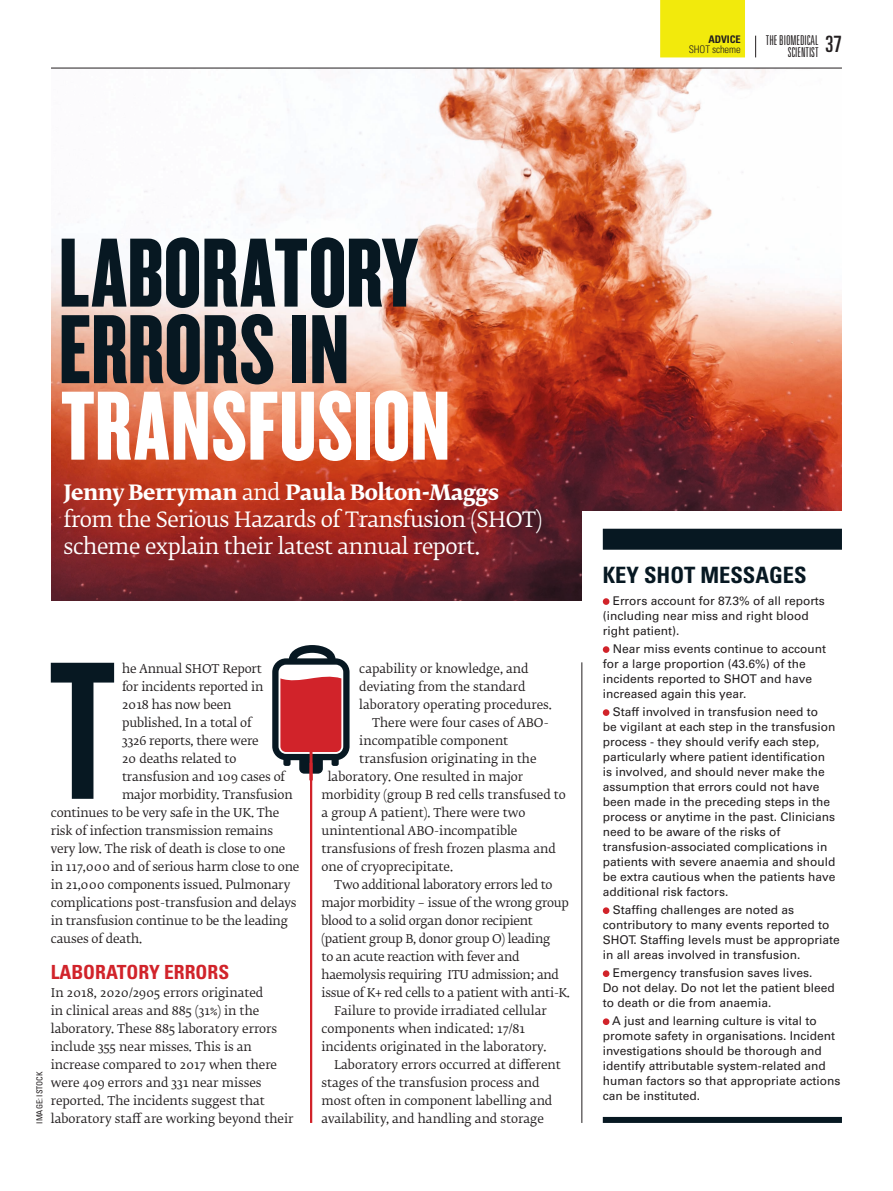
<style>
.page{position:relative;width:893px;height:1191px;background:#fff}
.page>*{position:absolute;margin:0;border:0;box-sizing:border-box;transform-origin:0 0}
.BS_First_Para_Drop_C{font:204.15px "Knockout HTF48 Featherweight";color:#071822}
.BS_Feature_Headline{font:102px/76.5px "Knockout HTF68 Full Featherwt";letter-spacing:.005em;color:#071822}
.BS_Top_Tips_Box_Head{font:700 condensed 22.5px "Univers";color:#071822}
.t1{font:ultra-condensed 22.5px "Univers";color:#231f20}
.BS_Standfirst{font:21px/27px "Fedra Serif B Std";letter-spacing:-.02em;color:#fff}
.BS_Crosshead{font:700 condensed 19.5px "Univers";color:#d1232a}
.t2{font:300 ultra-condensed 13.5px/12px "Univers";color:#231f20;text-align:right}
.BS_SSerif_Box_Out_Bo{font:12px/15px "Univers";color:#231f20}
.BS_Body_Copy_Indente{font:12px/18px "Fedra Serif B Std";color:#231f20}
.BS_First_Para_Drop_C-2{font:12px "Fedra Serif B Std";letter-spacing:-.01em;color:#231f20}
.BS_Body_Copy_Indente-2{font:12px/18px "Fedra Serif B Std";letter-spacing:-.02em;color:#231f20}
.R__Master__Tab_Body{font:300 condensed 10.5px/9.9px "Univers";letter-spacing:-.01em;color:#231f20;text-align:right}
.BS_Picture_Credit{font:condensed 8.25px "Univers";color:#231f20}
.s1{font-weight:700}
.s2{color:#fff}
</style>
<div class="page">
<div style="left:603px;top:1117px;width:239px;height:6px;background:#071822"></div>
<hr style="left:310px;top:775px;width:2px;height:348px;background:#d1232a">
<img style="left:51px;top:69px;width:791px;height:532px">
<div style="left:582px;top:511px;width:275px;height:151px;background:#fff"></div>
<div style="left:603px;top:598px;width:6px;height:7px;background:#d1232a;border-radius:50%"></div>
<div style="left:603px;top:646px;width:6px;height:7px;background:#d1232a;border-radius:50%"></div>
<div style="left:603px;top:709px;width:6px;height:7px;background:#d1232a;border-radius:50%"></div>
<div style="left:603px;top:907px;width:6px;height:7px;background:#d1232a;border-radius:50%"></div>
<div style="left:603px;top:970px;width:6px;height:7px;background:#d1232a;border-radius:50%"></div>
<div style="left:603px;top:1018px;width:6px;height:7px;background:#d1232a;border-radius:50%"></div>
<div style="left:603px;top:529px;width:239px;height:21px;background:#071822"></div>
<svg style="left:272px;top:645px;width:78px;height:136px"></svg>
<hr style="left:582px;top:662px;width:1px;height:461px;background:#231f20">
<svg style="left:755px;top:36px;width:1px;height:21px"></svg>
<hr style="left:51px;top:68px;width:791px;height:1px;background:#231f20">
<div style="left:660px;top:0;width:85px;height:57px;background:#f2ea0c"></div>
<p class="R__Master__Tab_Body" style="left:689px;top:35px;width:54px"><span class="s1">ADVICE<br></span>SHOT scheme</p>
<p class="t2" style="left:766px;top:34px;width:54px">THE BIOMEDICAL<br>SCIENTIST</p>
<h3 class="t1" style="left:825px;top:31px;width:18px">37</h3>
<p class="BS_Feature_Headline" style="left:59px;top:236px;width:393px">LABORATORY<br>ERRORS IN<br><span class="s2">TRANSFUSION</span></p>
<p class="BS_Standfirst" style="left:64px;top:480px;width:480px"><span class="s1">Jenny Berryman</span> and <span class="s1">Paula Bolton-Maggs </span>from the Serious Hazards of Transfusion (SHOT) scheme explain their latest annual report.</p>
<p class="BS_Picture_Credit" style="left:34px;top:1123px;width:54px;rotate:-90deg">IMAGE: ISTOCK</p>
<p class="BS_First_Para_Drop_C" style="left:49px;top:628px;width:68px">T</p>
<p class="BS_First_Para_Drop_C-2" style="left:122px;top:660px;width:141px">he Annual SHOT Report</p>
<p class="BS_First_Para_Drop_C-2" style="left:122px;top:678px;width:143px">for incidents reported in</p>
<p class="BS_First_Para_Drop_C-2" style="left:122px;top:696px;width:111px">2018 has now been</p>
<p class="BS_First_Para_Drop_C-2" style="left:122px;top:714px;width:131px">published. In a total of</p>
<p class="BS_First_Para_Drop_C-2" style="left:122px;top:732px;width:138px">3326 reports, there were</p>
<p class="BS_First_Para_Drop_C-2" style="left:122px;top:750px;width:116px">20 deaths related to</p>
<p class="BS_First_Para_Drop_C-2" style="left:122px;top:768px;width:165px">transfusion and 109 cases of</p>
<p class="BS_First_Para_Drop_C-2" style="left:122px;top:786px;width:172px">major morbidity. Transfusion</p>
<p class="BS_First_Para_Drop_C-2" style="left:51px;top:804px;width:230px">continues to be very safe in the UK. The</p>
<p class="BS_First_Para_Drop_C-2" style="left:51px;top:822px;width:224px">risk of infection transmission remains</p>
<p class="BS_First_Para_Drop_C-2" style="left:51px;top:840px;width:236px">very low. The risk of death is close to one</p>
<p class="BS_First_Para_Drop_C-2" style="left:51px;top:858px;width:250px">in 117,000 and of serious harm close to one</p>
<p class="BS_First_Para_Drop_C-2" style="left:51px;top:876px;width:241px">in 21,000 components issued. Pulmonary</p>
<p class="BS_First_Para_Drop_C-2" style="left:51px;top:894px;width:247px">complications post-transfusion and delays</p>
<p class="BS_First_Para_Drop_C-2" style="left:51px;top:912px;width:239px">in transfusion continue to be the leading</p>
<p class="BS_First_Para_Drop_C-2" style="left:51px;top:930px;width:93px">causes of death.</p>
<p class="BS_Crosshead" style="left:51px;top:960px;width:180px">LABORATORY ERRORS</p>
<p class="BS_Body_Copy_Indente" style="left:51px;top:984px;width:244px">In 2018, 2020/2905 errors originated<br>in clinical areas and 885 (31%) in the laboratory. These 885 laboratory errors include 355 near misses. This is an increase compared to 2017 when there were 409 errors and 331 near misses reported. The incidents suggest that laboratory staff are working beyond their</p>
<p class="BS_Body_Copy_Indente" style="left:359px;top:660px;width:194px">capability or knowledge, and deviating from the standard laboratory operating procedures.</p>
<p class="BS_Body_Copy_Indente" style="left:372px;top:714px;width:178px">There were four cases of ABO-</p>
<p class="BS_Body_Copy_Indente" style="left:359px;top:732px;width:151px">incompatible component</p>
<p class="BS_Body_Copy_Indente" style="left:359px;top:750px;width:179px">transfusion originating in the</p>
<p class="BS_Body_Copy_Indente" style="left:328px;top:768px;width:197px">laboratory. One resulted in major</p>
<p class="BS_Body_Copy_Indente" style="left:322px;top:786px;width:246px">morbidity (group B red cells transfused to</p>
<p class="BS_Body_Copy_Indente" style="left:322px;top:804px;width:205px">a group A patient). There were two</p>
<p class="BS_Body_Copy_Indente" style="left:322px;top:822px;width:197px">unintentional ABO-incompatible</p>
<p class="BS_Body_Copy_Indente" style="left:322px;top:840px;width:236px">transfusions of fresh frozen plasma and</p>
<p class="BS_Body_Copy_Indente" style="left:322px;top:858px;width:133px">one of cryoprecipitate.</p>
<p class="BS_Body_Copy_Indente-2" style="left:322px;top:876px;width:250px;text-indent:13px">Two additional laboratory errors led to major morbidity – issue of the wrong group blood to a solid organ donor recipient (patient group B, donor group O) leading<br>to an acute reaction with fever and haemolysis requiring ITU admission; and issue of K+ red cells to a patient with anti-K.</p>
<p class="BS_Body_Copy_Indente" style="left:322px;top:1002px;width:227px;text-indent:13px">Failure to provide irradiated cellular components when indicated: 17/81 incidents originated in the laboratory.</p>
<p class="BS_Body_Copy_Indente" style="left:322px;top:1056px;width:241px;text-indent:13px">Laboratory errors occurred at different stages of the transfusion process and most often in component labelling and</p>
<p class="BS_Body_Copy_Indente" style="left:322px;top:1110px;width:224px">availability, and handling and storage</p>
<p class="BS_Top_Tips_Box_Head" style="left:603px;top:561px;width:205px">KEY SHOT MESSAGES</p>
<p class="BS_SSerif_Box_Out_Bo" style="left:603px;top:593px;width:224px;text-indent:10px">Errors account for 87.3% of all reports (including near miss and right blood right patient).</p>
<p class="BS_SSerif_Box_Out_Bo" style="left:603px;top:641px;width:225px;text-indent:10px">Near miss events continue to account for a large proportion (43.6%) of the incidents reported to SHOT and have increased again this year.</p>
<p class="BS_SSerif_Box_Out_Bo" style="left:603px;top:704px;width:234px;text-indent:10px">Staff involved in transfusion need to<br>be vigilant at each step in the transfusion process - they should verify each step, particularly where patient identification is involved, and should never make the assumption that errors could not have been made in the preceding steps in the process or anytime in the past. Clinicians need to be aware of the risks of transfusion-associated complications in patients with severe anaemia and should be extra cautious when the patients have additional risk factors.</p>
<p class="BS_SSerif_Box_Out_Bo" style="left:603px;top:902px;width:238px;text-indent:10px">Staffing challenges are noted as contributory to many events reported to SHOT. Staffing levels must be appropriate in all areas involved in transfusion.</p>
<p class="BS_SSerif_Box_Out_Bo" style="left:603px;top:965px;width:234px;text-indent:10px">Emergency transfusion saves lives.<br>Do not delay. Do not let the patient bleed to death or die from anaemia.</p>
<p class="BS_SSerif_Box_Out_Bo" style="left:603px;top:1013px;width:239px;text-indent:9px">A just and learning culture is vital to promote safety in organisations. Incident investigations should be thorough and identify attributable system-related and human factors so that appropriate actions can be instituted.</p>
</div>
